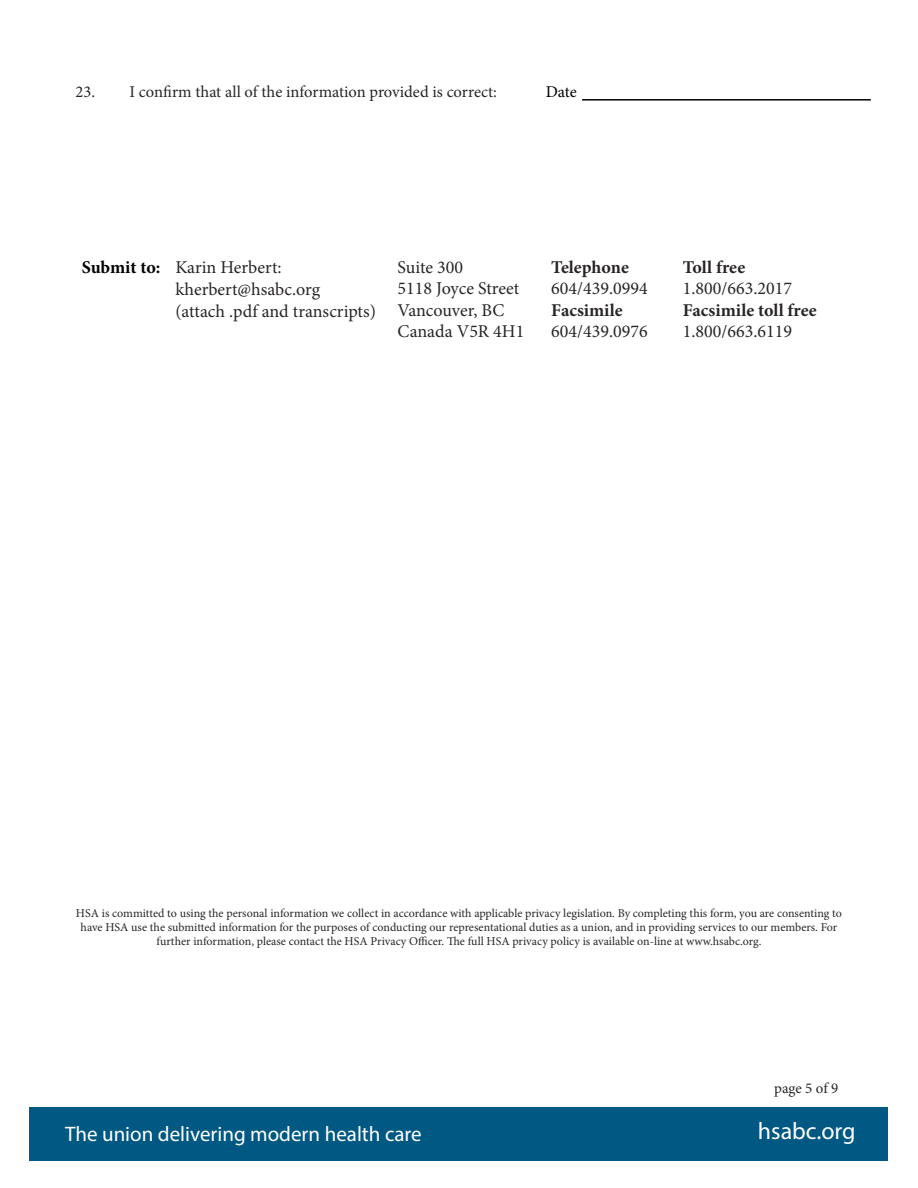
<style>
.page{position:relative;width:918px;height:1188px;background:#fff}
.page>*{position:absolute;margin:0;border:0;box-sizing:border-box;transform-origin:0 0}
.t1{font:24px "Myriad Pro";color:#fff}
.t2{font:21px "Myriad Pro";color:#fff}
.t3{font:18px/21.6px "Minion Pro";color:#292526}
.t4{font:700 18px "Minion Pro";color:#292526}
.t5{font:700 18px "Minion Pro";letter-spacing:-.01em;color:#000}
.t6{font:16.5px "Minion Pro";color:#292526}
.t7{font:16.5px "Minion Pro";color:#000}
.t8{font:15px "Minion Pro";letter-spacing:-.005em;color:#292526}
.t9{font:12px/14.4px "Minion Pro";color:#292526;text-align:center}
</style>
<div class="page">
<div style="left:30px;top:1107px;width:858px;height:54px;background:#005883"></div>
<hr style="left:582px;top:99px;width:289px;height:2px;background:#000">
<h3 class="t6" style="left:76px;top:80px;width:423px">23. I confirm that all of the information provided is correct:</h3>
<h3 class="t7" style="left:546px;top:80px;width:33px">Date</h3>
<h3 class="t5" style="left:82px;top:254px;width:80px">Submit to:</h3>
<h3 class="t3" style="left:175px;top:257px;width:202px">Karin Herbert: kherbert@hsabc.org<br>(attach .pdf and transcripts)</h3>
<h3 class="t3" style="left:398px;top:256px;width:128px">Suite 300<br>5118 Joyce Street<br>Vancouver, BC<br>Canada V5R 4H1</h3>
<h3 class="t4" style="left:551px;top:254px;width:79px">Telephone</h3>
<h3 class="t3" style="left:551px;top:278px;width:98px">604/439.0994</h3>
<h3 class="t4" style="left:551px;top:297px;width:73px">Facsimile</h3>
<h3 class="t3" style="left:551px;top:321px;width:98px">604/439.0976</h3>
<h3 class="t4" style="left:683px;top:254px;width:64px">Toll free</h3>
<h3 class="t3" style="left:683px;top:278px;width:111px">1.800/663.2017</h3>
<h3 class="t4" style="left:683px;top:297px;width:135px">Facsimile toll free</h3>
<h3 class="t3" style="left:683px;top:321px;width:111px">1.800/663.6119</h3>
<p class="t9" style="left:76px;top:906px;width:768px">HSA is committed to using the personal information we collect in accordance with applicable privacy legislation. By completing this form, you are consenting to have HSA use the submitted information for the purposes of conducting our representational duties as a union, and in providing services to our members. For further information, please contact the HSA Privacy Officer. The full HSA privacy policy is available on-line at www.hsabc.org.</p>
<p class="t8" style="left:774px;top:1078px;width:66px">page 5 of 9</p>
<h2 class="t2" style="left:65px;top:1121px;width:358px">The union delivering modern health care</h2>
<h1 class="t1" style="left:758px;top:1116px;width:99px">hsabc.org</h1>
</div>
